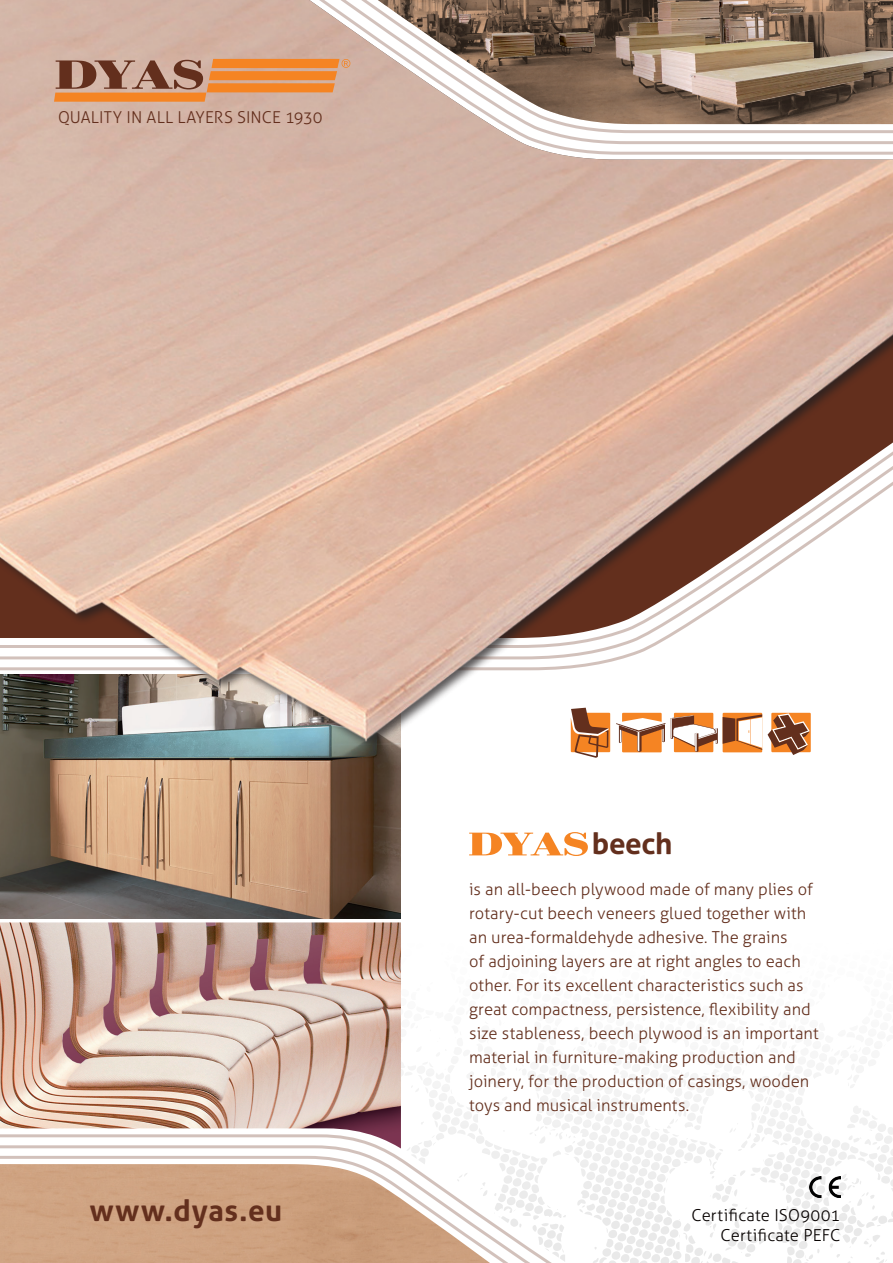
<style>
.page{position:relative;width:893px;height:1263px;background:#fff}
.page>*{position:absolute;margin:0;border:0;box-sizing:border-box;transform-origin:0 0}
.t1{font:700 29.7px "Aller";letter-spacing:.02em;color:#632f1d}
.t2{font:300 16.5px/24px "Aller";color:#632f1d}
.t3{font:300 16.5px "Aller";letter-spacing:.015em;color:#080302}
.t4{font:300 16.35px "Aller";letter-spacing:.005em;color:#632f1d}
</style>
<div class="page">
<svg style="left:0;top:918px;width:893px;height:215px"></svg>
<img style="left:0;top:752px;width:401px;height:166px">
<img style="left:0;top:922px;width:401px;height:211px">
<svg style="left:469px;top:832px;width:119px;height:24px"></svg>
<svg style="left:0;top:1133px;width:893px;height:21px"></svg>
<svg style="left:0;top:1154px;width:893px;height:109px"></svg>
<img style="left:0;top:160px;width:893px;height:592px">
<svg style="left:0;top:0;width:893px;height:160px;background:#d9c0b4"></svg>
<svg style="left:54px;top:59px;width:296px;height:43px;background:#ce8c5d"></svg>
<img style="left:810px;top:1176px;width:30px;height:22px">
<img style="left:376px;top:0;width:517px;height:124px">
<svg style="left:768px;top:713px;width:43px;height:42px;background:#b0754f"></svg>
<svg style="left:571px;top:708px;width:39px;height:50px;background:#c6814e"></svg>
<svg style="left:616px;top:713px;width:146px;height:39px"></svg>
<p class="t4" style="left:58px;top:108px;width:266px">QUALITY IN ALL LAYERS SINCE 1930</p>
<p class="t1" style="left:592px;top:825px;width:82px">beech</p>
<p class="t2" style="left:469px;top:877px;width:351px">is an all-beech plywood made of many plies of rotary-cut beech veneers glued together with an urea-formaldehyde adhesive. The grains<br>of adjoining layers are at right angles to each other. For its excellent characteristics such as great compactness, persistence, flexibility and size stableness, beech plywood is an important material in furniture-making production and joinery, for the production of casings, wooden toys and musical instruments.</p>
<p class="t1" style="left:90px;top:1192px;width:194px">www.dyas.eu</p>
<p class="t3" style="left:691px;top:1205px;width:150px">Certificate ISO9001</p>
<p class="t3" style="left:721px;top:1225px;width:121px">Certificate PEFC</p>
</div>
